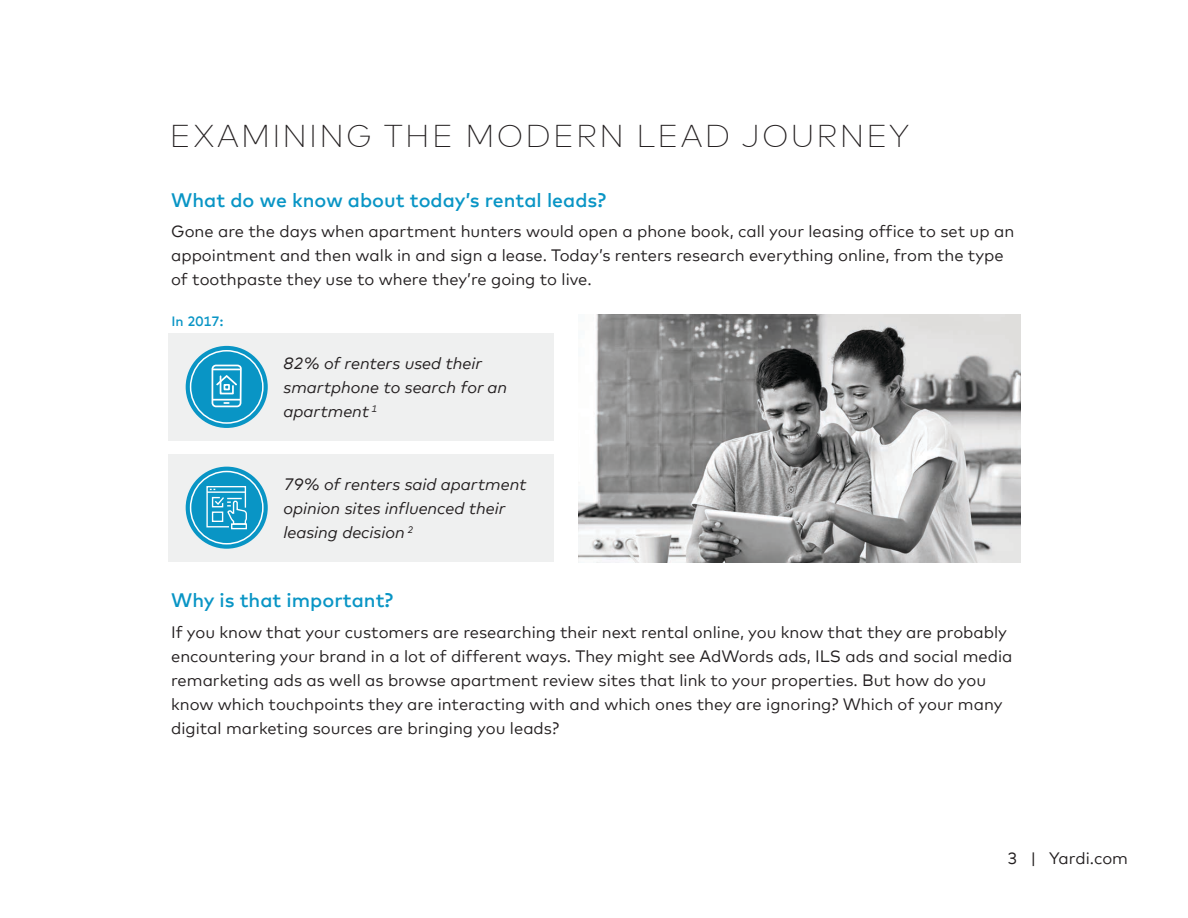
<style>
.page{position:relative;width:1188px;height:918px;background:#fff}
.page>*{position:absolute;margin:0;border:0;box-sizing:border-box;transform-origin:0 0}
.t1{font:200 31.5px "Mark Offc Pro";letter-spacing:.07em;color:#231f20}
.t2{font:500 19.5px "Mark Offc Pro";color:#0995c5}
.t3{font:16.5px/24px "Mark Offc Pro";color:#231f20}
.t4{font:italic 16.5px/24px "Mark Offc Pro";color:#231f20}
.t5{font:500 13.5px "Mark Offc Pro";color:#0995c5}
</style>
<div class="page">
<div style="left:169px;top:333px;width:385px;height:107px;background:#eff0f0"></div>
<div style="left:169px;top:454px;width:385px;height:107px;background:#eff0f0"></div>
<svg style="left:186px;top:346px;width:82px;height:82px;background:#1b9cc9"></svg>
<div style="left:186px;top:467px;width:82px;height:82px;background:#0995c5;border-radius:50%"></div>
<div style="left:190px;top:350px;width:74px;height:74px;border:2px solid #fff;border-radius:50%"></div>
<div style="left:190px;top:471px;width:74px;height:74px;border:2px solid #fff;border-radius:50%"></div>
<div style="left:212px;top:365px;width:30px;height:42px;border:2px solid #fff;border-radius:4px"></div>
<hr style="left:213px;top:399px;width:27px;height:2px;background:#fff">
<svg style="left:213px;top:369px;width:27px;height:26px"></svg>
<div style="left:231px;top:523px;width:16px;height:6px;border:1px solid #fff"></div>
<svg style="left:206px;top:486px;width:41px;height:42px"></svg>
<img style="left:578px;top:315px;width:442px;height:247px">
<h1 class="t1" style="left:170px;top:112px;width:741px">EXAMINING THE MODERN LEAD JOURNEY</h1>
<p class="t2" style="left:171px;top:185px;width:436px">What do we know about today’s rental leads?</p>
<p class="t3" style="left:171px;top:218px;width:845px">Gone are the days when apartment hunters would open a phone book, call your leasing office to set up an appointment and then walk in and sign a lease. Today’s renters research everything online, from the type of toothpaste they use to where they’re going to live.</p>
<p class="t5" style="left:171px;top:311px;width:53px">In 2017:</p>
<p class="t4" style="left:284px;top:350px;width:225px">82% of renters used their smartphone to search for an apartment <sup>1</sup></p>
<p class="t4" style="left:284px;top:471px;width:244px">79% of renters said apartment opinion sites influenced their leasing decision <sup>2</sup></p>
<p class="t2" style="left:171px;top:586px;width:224px">Why is that important?</p>
<p class="t3" style="left:171px;top:619px;width:843px">If you know that your customers are researching their next rental online, you know that they are probably encountering your brand in a lot of different ways. They might see AdWords ads, ILS ads and social media remarketing ads as well as browse apartment review sites that link to your properties. But how do you know which touchpoints they are interacting with and which ones they are ignoring? Which of your many digital marketing sources are bringing you leads?</p>
<p class="t3" style="left:1007px;top:845px;width:122px">3 | Yardi.com</p>
</div>
